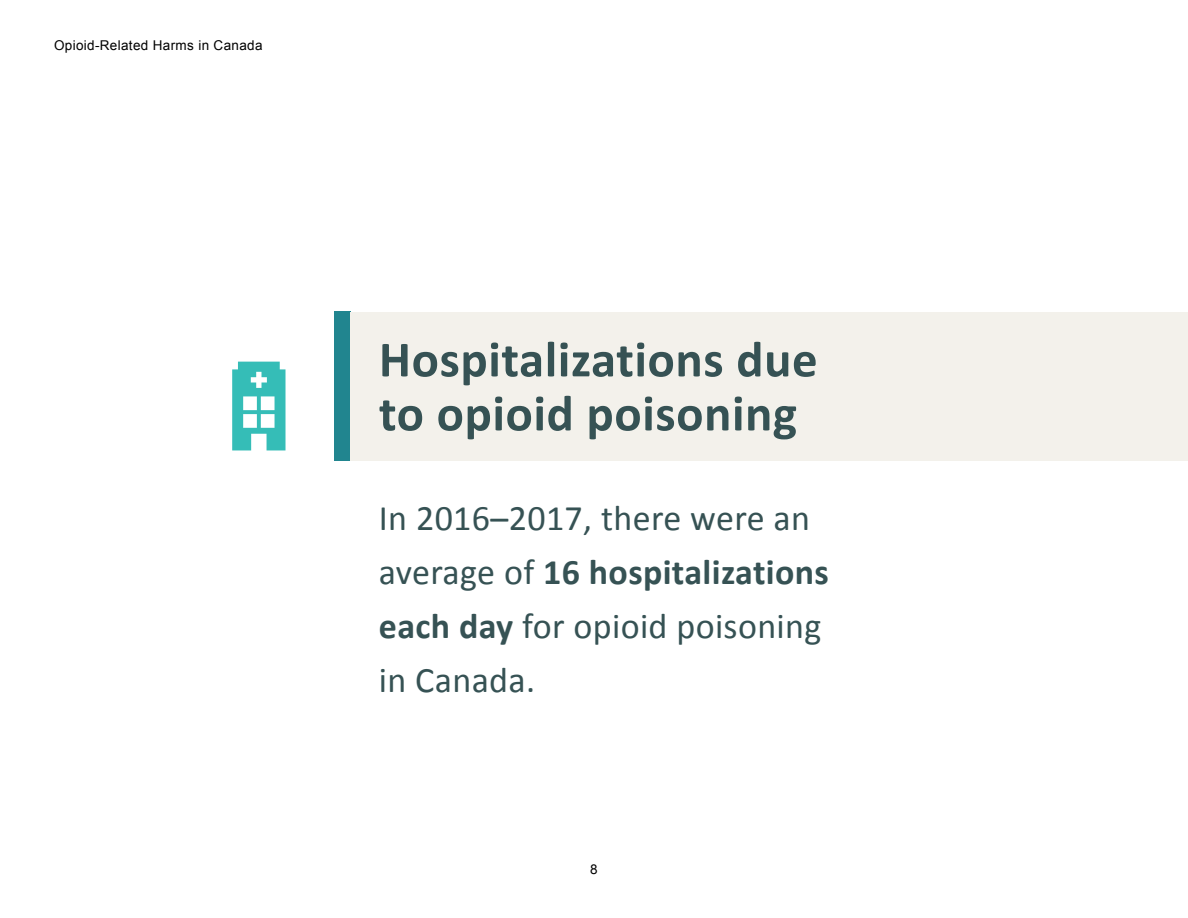
<style>
.page{position:relative;width:1188px;height:918px;background:#fff}
.page>*{position:absolute;margin:0;border:0;box-sizing:border-box;transform-origin:0 0}
.Section_H1{font:700 51px/54px "Calibri";letter-spacing:.01em;color:#365254}
.t1{font:36px/54px "Calibri";letter-spacing:.01em;color:#365254}
.t2{font:13.5px "Arial";letter-spacing:.025em;color:#000}
.s1{font-weight:700}
</style>
<div class="page">
<div style="left:334px;top:311px;width:17px;height:150px;background:#21858f"></div>
<svg style="left:232px;top:362px;width:54px;height:88px"></svg>
<div style="left:351px;top:312px;width:837px;height:149px;background:#f3f1eb"></div>
<p class="t2" style="left:54px;top:37px;width:210px">Opioid-Related Harms in Canada</p>
<h2 class="Section_H1" style="left:379px;top:332px;width:440px">Hospitalizations due to opioid poisoning</h2>
<p class="t1" style="left:379px;top:491px;width:451px">In 2016–2017, there were an average of <span class="s1">16 hospitalizations each day</span> for opioid poisoning in Canada.</p>
<p class="t2" style="left:590px;top:860px;width:9px">8</p>
</div>
